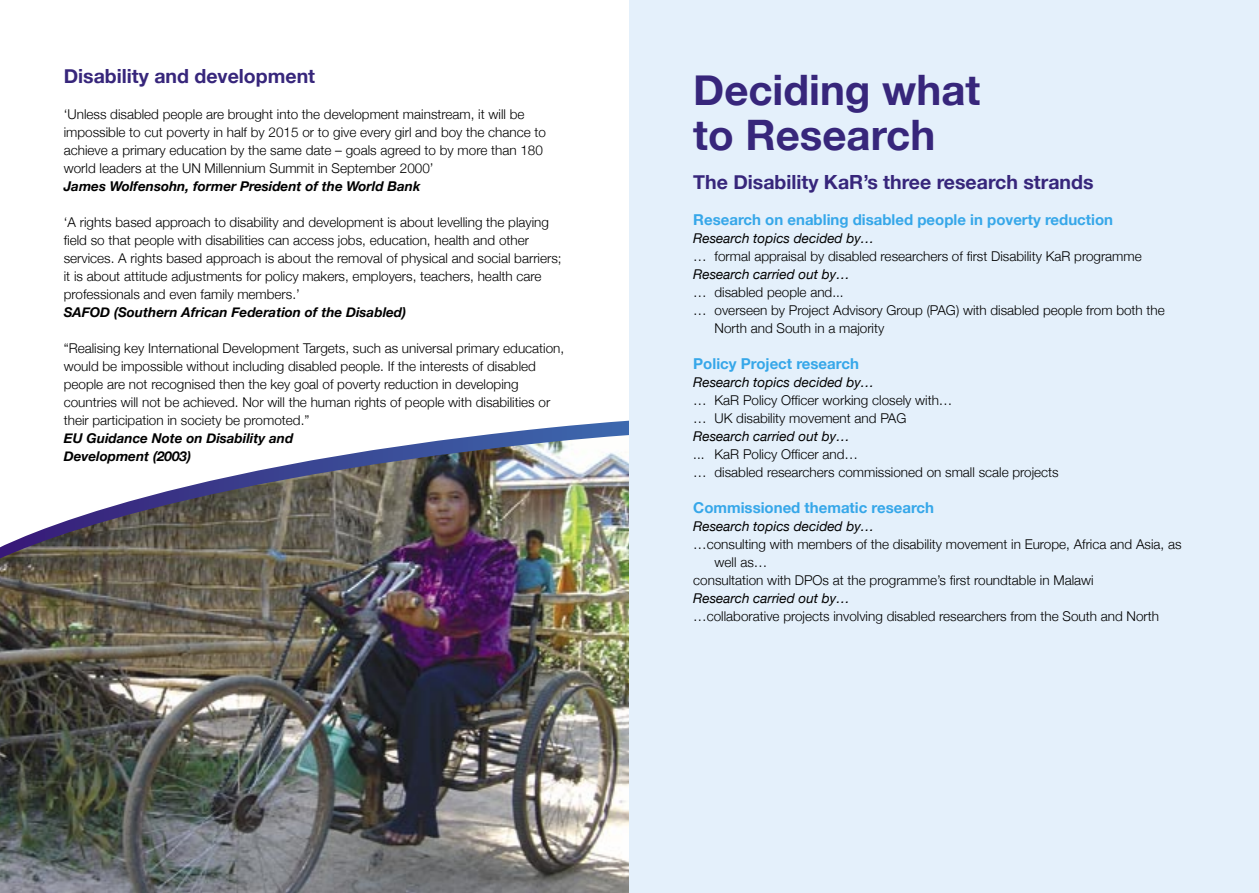
<style>
.page{position:relative;width:1259px;height:893px;background:#fff}
.page>*{position:absolute;margin:0;border:0;box-sizing:border-box;transform-origin:0 0}
.heading_2{font:700 42px/45px "Helvetica Neue";color:#37267b}
.heading_1{font:700 19.5px "Helvetica Neue";color:#37267b}
.text{font:700 15px "Helvetica Neue";color:#36a7e9}
.text_NO_INDENT{font:300 13.5px/18px "Helvetica Neue";color:#000}
.text-2{font:300 13.5px/18px "Helvetica Neue";color:#000}
.text_bold_italic{font:italic 700 13.5px/18px "Helvetica Neue";color:#000}
.text-3{font:italic 13.5px "Helvetica Neue";color:#000}
</style>
<div class="page">
<img style="left:0;top:426px;width:629px;height:467px">
<div style="left:629px;top:0;width:630px;height:893px;background:#e4f0fb"></div>
<p class="heading_1" style="left:64px;top:64px;width:253px">Disability and development</p>
<p class="text_NO_INDENT" style="left:64px;top:105px;width:484px">‘Unless disabled people are brought into the development mainstream, it will be impossible to cut poverty in half by 2015 or to give every girl and boy the chance to achieve a primary education by the same date – goals agreed to by more than 180 world leaders at the UN Millennium Summit in September 2000’</p>
<p class="text_bold_italic" style="left:64px;top:177px;width:358px">James Wolfensohn, former President of the World Bank</p>
<p class="text_NO_INDENT" style="left:64px;top:213px;width:499px">‘A rights based approach to disability and development is about levelling the playing field so that people with disabilities can access jobs, education, health and other services. A rights based approach is about the removal of physical and social barriers; it is about attitude adjustments for policy makers, employers, teachers, health care professionals and even family members.’</p>
<p class="text_bold_italic" style="left:64px;top:303px;width:344px">SAFOD (Southern African Federation of the Disabled)</p>
<p class="text_NO_INDENT" style="left:64px;top:339px;width:502px">“Realising key International Development Targets, such as universal primary education, would be impossible without including disabled people. If the interests of disabled people are not recognised then the key goal of poverty reduction in developing countries will not be achieved. Nor will the human rights of people with disabilities or their participation in society be promoted.”</p>
<p class="text_bold_italic" style="left:64px;top:429px;width:231px">EU Guidance Note on Disability and<br>Development (2003)</p>
<p class="heading_2" style="left:693px;top:66px;width:288px">Deciding what to Research</p>
<p class="heading_1" style="left:693px;top:170px;width:402px">The Disability KaR’s three research strands</p>
<p class="text" style="left:693px;top:210px;width:421px">Research on enabling disabled people in poverty reduction</p>
<p class="text-3" style="left:693px;top:230px;width:183px">Research topics decided by…</p>
<p class="text-2" style="left:693px;top:247px;width:450px">… formal appraisal by disabled researchers of first Disability KaR programme</p>
<p class="text-3" style="left:693px;top:266px;width:158px">Research carried out by…</p>
<p class="text-2" style="left:693px;top:283px;width:152px">… disabled people and...</p>
<p class="text-2" style="left:714px;top:301px;width:452px;text-indent:-21px">… overseen by Project Advisory Group (PAG) with disabled people from both the<br>North and South in a majority</p>
<p class="text" style="left:693px;top:354px;width:167px">Policy Project research</p>
<p class="text-3" style="left:693px;top:374px;width:183px">Research topics decided by…</p>
<p class="text-2" style="left:693px;top:391px;width:261px">… KaR Policy Officer working closely with…</p>
<p class="text-2" style="left:693px;top:409px;width:215px">… UK disability movement and PAG</p>
<p class="text-3" style="left:693px;top:428px;width:158px">Research carried out by…</p>
<p class="text-2" style="left:693px;top:445px;width:166px">... KaR Policy Officer and…</p>
<p class="text-2" style="left:693px;top:463px;width:367px">… disabled researchers commissioned on small scale projects</p>
<p class="text" style="left:693px;top:498px;width:242px">Commissioned thematic research</p>
<p class="text-3" style="left:693px;top:518px;width:183px">Research topics decided by…</p>
<p class="text-2" style="left:714px;top:535px;width:468px;text-indent:-21px">…consulting with members of the disability movement in Europe, Africa and Asia, as well as…</p>
<p class="text-2" style="left:693px;top:571px;width:402px">consultation with DPOs at the programme’s first roundtable in Malawi</p>
<p class="text-3" style="left:693px;top:590px;width:158px">Research carried out by…</p>
<p class="text-2" style="left:693px;top:607px;width:467px">…collaborative projects involving disabled researchers from the South and North</p>
</div>
